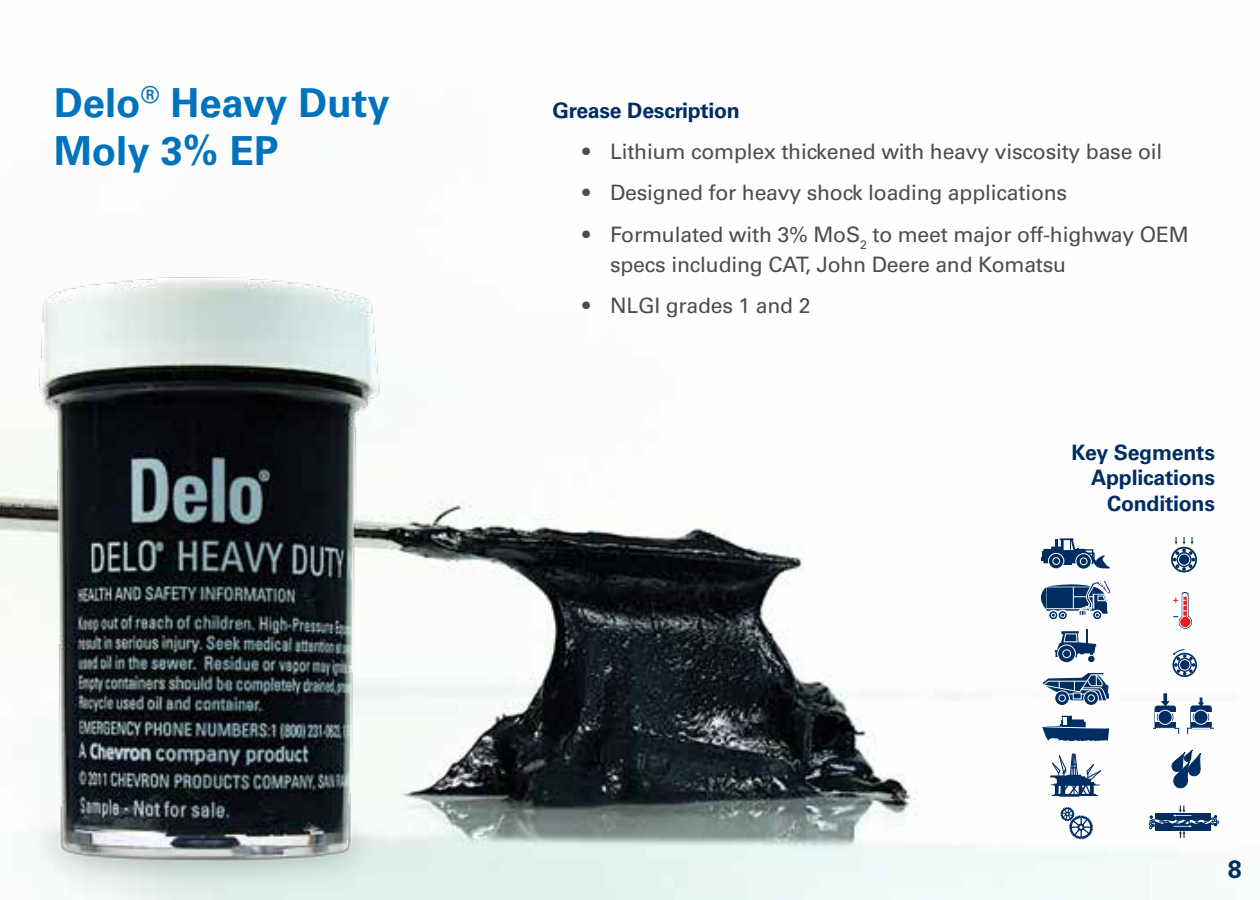
<style>
.page{position:relative;width:1260px;height:900px;background:#fff}
.page>*{position:absolute;margin:0;border:0;box-sizing:border-box;transform-origin:0 0}
.t1{font:700 40px/48px "Univers LT Std";color:#0073bd}
.t2{font:700 25px "Univers LT Std";color:#002d62}
.t3{font:21.25px/30px "Univers LT Std";letter-spacing:-.01em;color:#4d4d4f}
.t4{font:700 21.25px/25.5px "Univers LT Std";letter-spacing:-.01em;color:#002d62;text-align:right}
</style>
<div class="page">
<img style="left:1px;top:488px;width:1219px;height:412px">
<img style="left:3px;top:277px;width:427px;height:623px">
<img style="left:0;top:70px;width:1px;height:830px">
<svg style="left:1055px;top:691px;width:14px;height:15px"></svg>
<div style="left:1054px;top:691px;width:16px;height:15px;border:1px solid #fff;border-radius:50%"></div>
<div style="left:1059px;top:695px;width:7px;height:7px;border:1px solid #fff;border-radius:50%"></div>
<svg style="left:1084px;top:691px;width:14px;height:14px"></svg>
<div style="left:1084px;top:691px;width:15px;height:15px;border:1px solid #fff;border-radius:50%"></div>
<div style="left:1088px;top:695px;width:7px;height:7px;border:1px solid #fff;border-radius:50%"></div>
<svg style="left:1041px;top:672px;width:68px;height:29px"></svg>
<div style="left:1073px;top:693px;width:8px;height:6px;background:#002d62"></div>
<div style="left:1048px;top:553px;width:16px;height:16px;border:1px solid #fff;border-radius:50%"></div>
<div style="left:1076px;top:553px;width:16px;height:16px;border:1px solid #fff;border-radius:50%"></div>
<svg style="left:1041px;top:538px;width:69px;height:30px"></svg>
<svg style="left:1041px;top:716px;width:70px;height:27px"></svg>
<svg style="left:1058px;top:645px;width:17px;height:18px"></svg>
<div style="left:1057px;top:645px;width:19px;height:18px;border:1px solid #fff;border-radius:50%"></div>
<div style="left:1062px;top:650px;width:9px;height:8px;border:1px solid #fff;border-radius:50%"></div>
<div style="left:1088px;top:655px;width:7px;height:8px;background:#002d62;border-radius:50%"></div>
<div style="left:1087px;top:655px;width:8px;height:8px;border:1px solid #fff;border-radius:50%"></div>
<svg style="left:1055px;top:629px;width:41px;height:28px"></svg>
<svg style="left:1050px;top:753px;width:51px;height:44px"></svg>
<svg style="left:1059px;top:805px;width:34px;height:35px"></svg>
<div style="left:1062px;top:809px;width:11px;height:11px;border:1px solid #002d62;border-radius:50%"></div>
<div style="left:1171px;top:547px;width:26px;height:25px;border:2px solid #002d62;border-radius:50%"></div>
<svg style="left:1173px;top:537px;width:22px;height:34px"></svg>
<svg style="left:1171px;top:750px;width:30px;height:38px"></svg>
<svg style="left:1153px;top:694px;width:26px;height:39px"></svg>
<svg style="left:1187px;top:698px;width:27px;height:35px"></svg>
<svg style="left:1149px;top:806px;width:70px;height:32px"></svg>
<div style="left:1172px;top:653px;width:25px;height:24px;border:2px solid #002d62;border-radius:50%"></div>
<svg style="left:1173px;top:649px;width:22px;height:26px"></svg>
<svg style="left:1174px;top:592px;width:21px;height:37px"></svg>
<div style="left:1093px;top:610px;width:9px;height:10px;border:1px solid #fff;border-radius:50%"></div>
<div style="left:1049px;top:611px;width:9px;height:9px;border:1px solid #fff;border-radius:50%"></div>
<div style="left:1058px;top:611px;width:9px;height:9px;border:1px solid #fff;border-radius:50%"></div>
<svg style="left:1041px;top:581px;width:69px;height:36px"></svg>
<h1 class="t1" style="left:54px;top:79px;width:337px">Delo<sup>®</sup> Heavy Duty<br>Moly 3% EP</h1>
<p class="t4" style="left:553px;top:98px;width:189px">Grease Description</p>
<p class="t3" style="left:583px;top:137px;width:581px">• Lithium complex thickened with heavy viscosity base oil</p>
<p class="t3" style="left:583px;top:178px;width:486px">• Designed for heavy shock loading applications</p>
<p class="t3" style="left:610px;top:219px;width:580px;text-indent:-28px">• Formulated with 3% MoS<sub>2</sub> to meet major off-highway OE M specs including CAT, John Deere and Komatsu</p>
<p class="t3" style="left:583px;top:290px;width:229px">• NLGI grades 1 and 2</p>
<p class="t4" style="left:1072px;top:440px;width:145px">Key Segments<br>Applications<br>Conditions</p>
<p class="t2" style="left:1228px;top:854px;width:15px">8</p>
</div>
